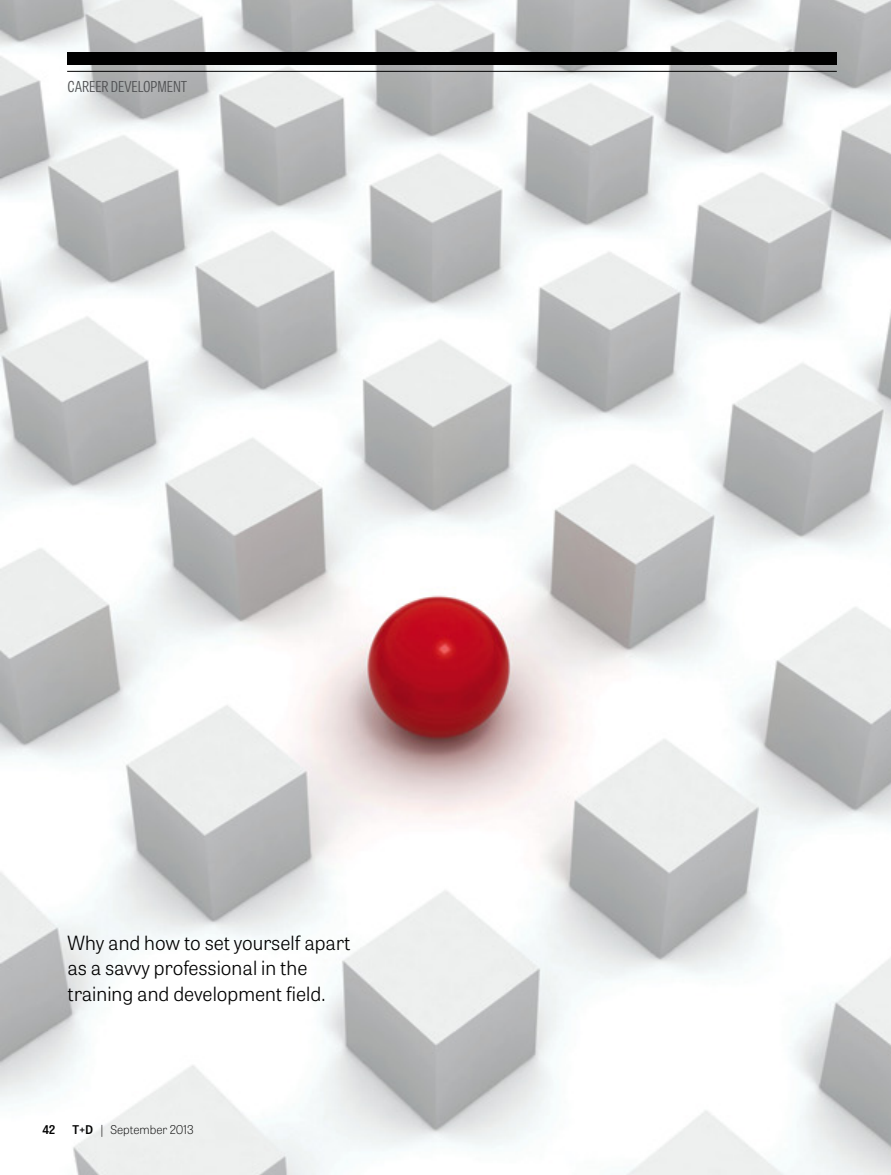
<style>
.page{position:relative;width:891px;height:1175px;background:#fff}
.page>*{position:absolute;margin:0;border:0;box-sizing:border-box;transform-origin:0 0}
.t1{font:300 19.5px/25.5px "Tablet Gothic";color:#000}
.t2{font:300 15px "Tablet Gothic Condensed";color:#505153}
.t3{font:100 12px "Tablet Gothic";color:#000}
.t4{font:600 12px "Tablet Gothic";color:#000}
.s1{font-weight:600}
</style>
<div class="page">
<img style="left:0;top:0;width:891px;height:1174px">
<hr style="left:67px;top:71px;width:770px;height:1px;background:#000">
<div style="left:68px;top:52px;width:769px;height:13px;background:#000"></div>
<p class="t2" style="left:68px;top:77px;width:121px">CAREER DEVELOPMENT</p>
<p class="t1" style="left:68px;top:929px;width:284px">Why and how to set yourself apart as a savvy professional in the training and development field.</p>
<p class="t4" style="left:42px;top:1121px;width:15px">42</p>
<p class="t3" style="left:73px;top:1122px;width:123px"><span class="s1">T+D</span> | September 2013</p>
</div>
